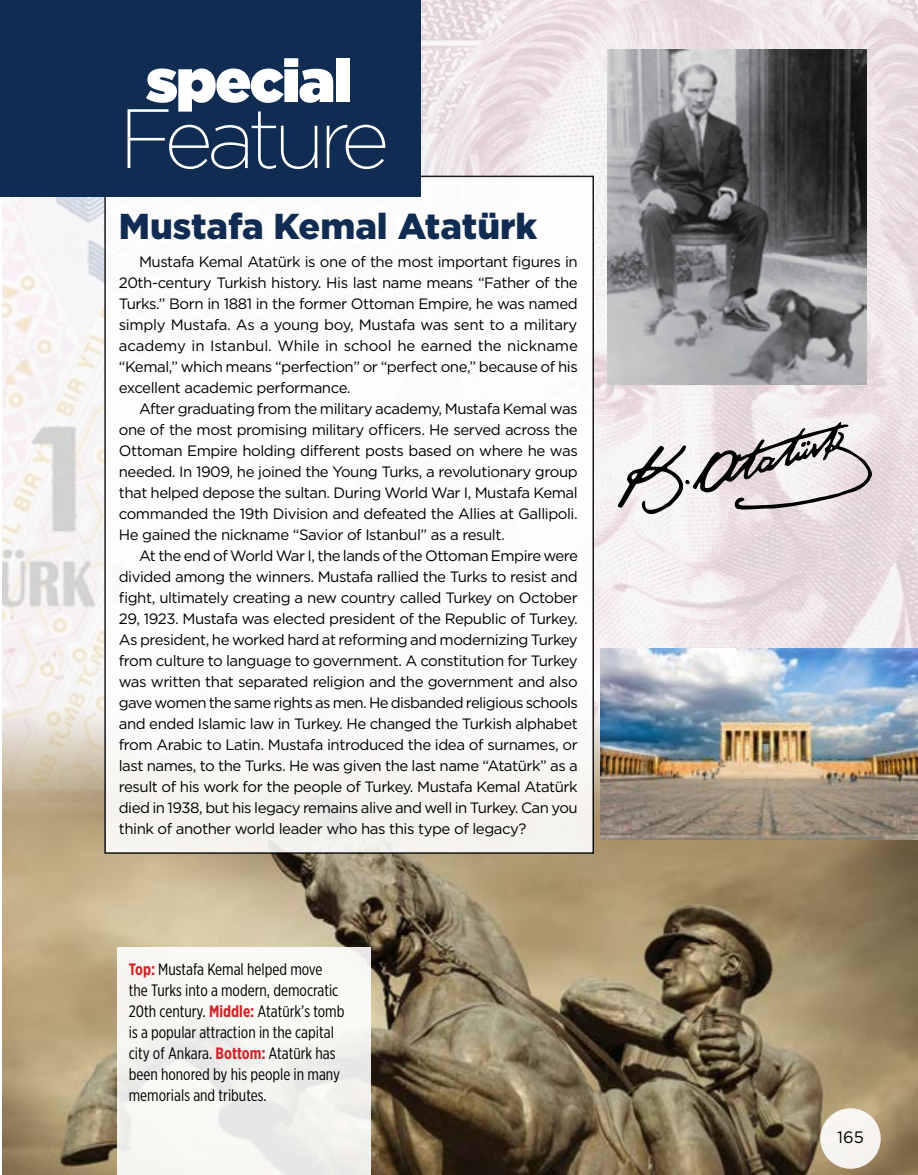
<style>
.page{position:relative;width:918px;height:1175px;background:#fff}
.page>*{position:absolute;margin:0;border:0;box-sizing:border-box;transform-origin:0 0}
.t1{font:200 84px "Gotham";letter-spacing:-.08em;color:#fff}
.t2{font:900 60px "Gotham";letter-spacing:-.025em;color:#fff}
.t3{font:900 36px "Gotham";color:#102c52}
.t4{font:16.5px/21px "Gotham X Narrow";color:#000}
.t5{font:16.5px "Gotham";color:#000}
.t6{font:15px/21px "Gotham";letter-spacing:-.03em;color:#000;text-align:justify}
.s1{font-weight:700;color:#d0232a}
</style>
<div class="page">
<img style="left:2px;top:0;width:916px;height:685px">
<img style="left:2px;top:685px;width:916px;height:489px">
<div style="left:105px;top:176px;width:488px;height:677px;background:#fff"></div>
<div style="left:0;top:0;width:420px;height:197px;background:#102c52"></div>
<div style="left:117px;top:946px;width:253px;height:228px;background:linear-gradient(to right,#f6f5f1,#f4f3f0)"></div>
<img style="left:608px;top:50px;width:259px;height:335px">
<svg style="left:618px;top:421px;width:255px;height:94px"></svg>
<img style="left:600px;top:648px;width:318px;height:191px">
<div style="left:820px;top:1108px;width:61px;height:60px;background:#f7f5f1;border-radius:50%"></div>
<h2 class="t2" style="left:146px;top:38px;width:207px">special</h2>
<h1 class="t1" style="left:119px;top:86px;width:272px">Feature</h1>
<h3 class="t3" style="left:119px;top:202px;width:420px">Mustafa Kemal Atatürk</h3>
<p class="t6" style="left:119px;top:251px;width:461px;text-indent:20px">Mustafa Kemal Atatürk is one of the most important figures in 20th-century Turkish history. His last name means “Father of the Turks.” Born in 1881 in the former Ottoman Empire, he was named simply Mustafa. As a young boy, Mustafa was sent to a military academy in Istanbul. While in school he earned the nickname “Kemal,” which means “perfection” or “perfect one,” because of his excellent academic performance.</p>
<p class="t6" style="left:119px;top:398px;width:461px;text-indent:20px">After graduating from the military academy, Mustafa Kemal was one of the most promising military officers. He served across the Ottoman Empire holding different posts based on where he was needed. In 1909, he joined the Young Turks, a revolutionary group that helped depose the sultan. During World War I, Mustafa Kemal commanded the 19th Division and defeated the Allies at Gallipoli.<br>He gained the nickname “Savior of Istanbul” as a result.</p>
<p class="t6" style="left:119px;top:545px;width:461px;text-indent:20px">At the end of World War I, the lands of the Ottoman Empire were divided among the winners. Mustafa rallied the Turks to resist and fight, ultimately creating a new country called Turkey on October 29, 1923. Mustafa was elected president of the Republic of Turkey.<br>As president, he worked hard at reforming and modernizing Turkey from culture to language to government. A constitution for Turkey was written that separated religion and the government and also gave women the same rights as men. He disbanded religious schools and ended Islamic law in Turkey. He changed the Turkish alphabet from Arabic to Latin. Mustafa introduced the idea of surnames, or last names, to the Turks. He was given the last name “Atatürk” as a result of his work for the people of Turkey. Mustafa Kemal Atatürk died in 1938, but his legacy remains alive and well in Turkey. Can you think of another world leader who has this type of legacy?</p>
<p class="t4" style="left:129px;top:958px;width:217px"><span class="s1">Top:</span> Mustafa Kemal helped move the Turks into a modern, democratic 20th century. <span class="s1">Middle:</span> Atatürk’s tomb is a popular attraction in the capital city of Ankara. <span class="s1">Bottom:</span> Atatürk has been honored by his people in many memorials and tributes.</p>
<p class="t5" style="left:837px;top:1126px;width:28px">165</p>
</div>
